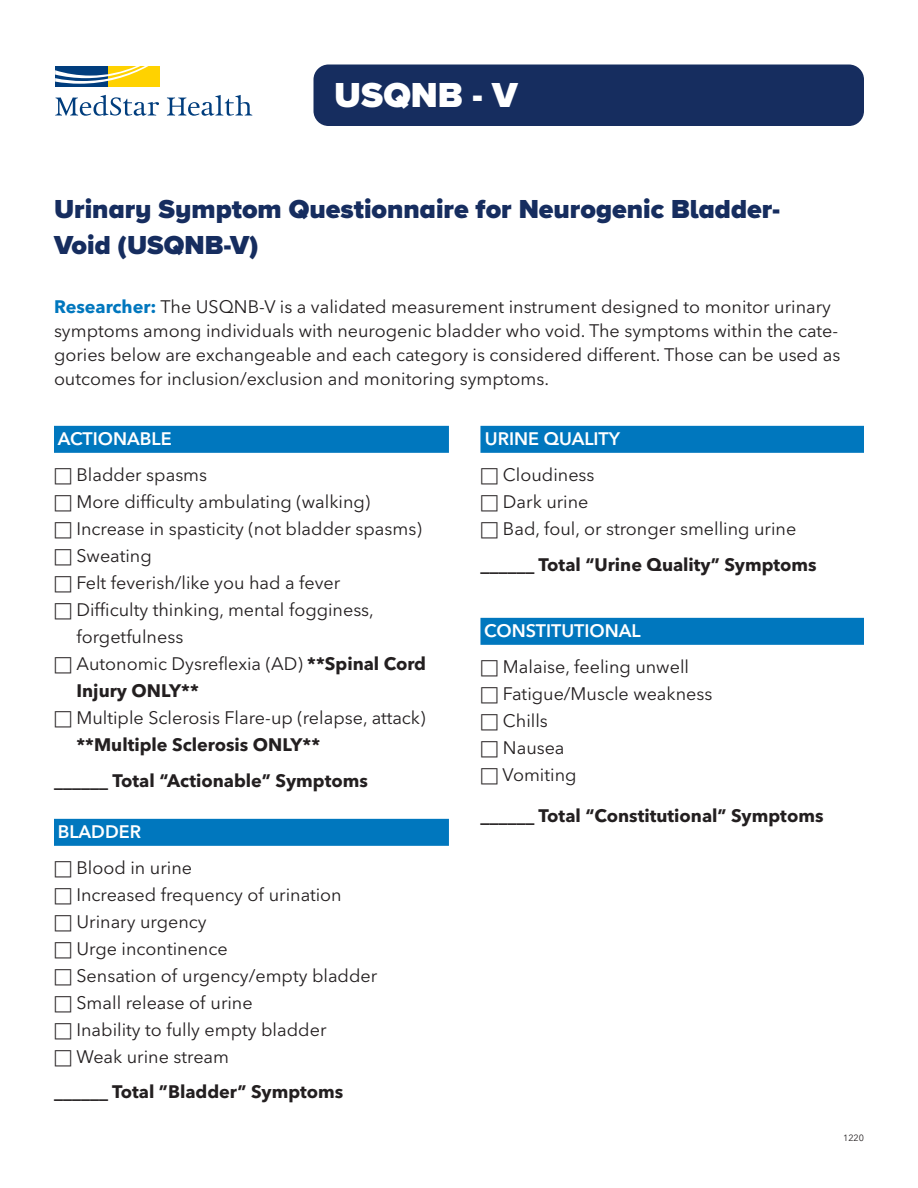
<style>
.page{position:relative;width:918px;height:1188px;background:#fff}
.page>*{position:absolute;margin:0;border:0;box-sizing:border-box;transform-origin:0 0}
.t1{font:900 36px "Proxima Nova A";color:#fff}
.t2{font:900 27px/36px "Proxima Nova A";color:#162d5f}
.t3{font:18px/27px "Avenir Next LT Pro";color:#231f20}
.t4{font:700 18px/34.5px "Avenir Next LT Pro";color:#231f20}
.t5{font:600 18px "Avenir Next";color:#fff}
.t6{font:9px "Avenir Next LT Pro";color:#231f20}
.s1{font-weight:700;color:#0077be}
.s2{font-family:"Universal Newswith Comm Pi"}
.s3{font-weight:700}
.s4{font-family:"Universal Newswith Comm Pi";font-weight:400}
.s5{font-weight:400}
</style>
<div class="page">
<div style="left:54px;top:426px;width:395px;height:27px;background:#0077be"></div>
<div style="left:54px;top:819px;width:395px;height:27px;background:#0077be"></div>
<div style="left:480px;top:426px;width:384px;height:27px;background:#0077be"></div>
<div style="left:480px;top:618px;width:384px;height:27px;background:#0077be"></div>
<svg style="left:55px;top:95px;width:104px;height:21px"></svg>
<svg style="left:167px;top:95px;width:85px;height:21px"></svg>
<div style="left:108px;top:66px;width:52px;height:21px;background:#ffd200"></div>
<div style="left:55px;top:66px;width:53px;height:21px;background:#003d7d"></div>
<svg style="left:55px;top:66px;width:94px;height:18px"></svg>
<div style="left:314px;top:65px;width:550px;height:61px;background:#162d5f;border-radius:15px"></div>
<h1 class="t1" style="left:334px;top:83px;width:185px">USQNB - V</h1>
<h2 class="t2" style="left:54px;top:193px;width:728px">Urinary Symptom Questionnaire for Neurogenic Bladder-<br>Void (USQNB-V)</h2>
<p class="t3" style="left:54px;top:296px;width:788px;line-height:24px"><span class="s1">Researcher:</span> The USQNB-V is a validated measurement instrument designed to monitor urinary symptoms among individuals with neurogenic bladder who void. The symptoms within the cate&shy;gories below are exchangeable and each category is considered different. Those can be used as outcomes for inclusion/exclusion and monitoring symptoms.</p>
<p class="t5" style="left:58px;top:429px;width:115px">ACTIONABLE</p>
<p class="t3" style="left:54px;top:463px;width:155px"><span class="s2">□</span> Bladder spasms</p>
<p class="t3" style="left:54px;top:490px;width:318px"><span class="s2">□</span> More difficulty ambulating (walking)</p>
<p class="t3" style="left:54px;top:517px;width:369px"><span class="s2">□</span> Increase in spasticity (not bladder spasms)</p>
<p class="t3" style="left:54px;top:544px;width:99px"><span class="s2">□</span> Sweating</p>
<p class="t3" style="left:54px;top:571px;width:288px"><span class="s2">□</span> Felt feverish/like you had a fever</p>
<p class="t3" style="left:76px;top:598px;width:299px;text-indent:-22px"><span class="s2">□</span> Difficulty thinking, mental fogginess, forgetfulness</p>
<p class="t3" style="left:76px;top:652px;width:351px;text-indent:-22px"><span class="s2">□</span> Autonomic Dysreflexia (AD) <span class="s3">**Spinal Cord<br>Injury ONLY**</span></p>
<p class="t3" style="left:76px;top:706px;width:351px;text-indent:-22px"><span class="s2">□</span> Multiple Sclerosis Flare-up (relapse, attack) <span class="s3">**Multiple Sclerosis ONLY**</span></p>
<p class="t4" style="left:54px;top:764px;width:315px">______ Total “Actionable” Symptoms</p>
<p class="t5" style="left:58px;top:822px;width:85px">BLADDER</p>
<p class="t3" style="left:54px;top:856px;width:140px"><span class="s2">□</span> Blood in urine</p>
<p class="t3" style="left:54px;top:883px;width:289px"><span class="s2">□</span> Increased frequency of urination</p>
<p class="t3" style="left:54px;top:910px;width:154px"><span class="s2">□</span> Urinary urgency</p>
<p class="t3" style="left:54px;top:937px;width:175px"><span class="s2">□</span> Urge incontinence</p>
<p class="t3" style="left:54px;top:964px;width:325px"><span class="s2">□</span> Sensation of urgency/empty bladder</p>
<p class="t3" style="left:54px;top:991px;width:200px"><span class="s2">□</span> Small release of urine</p>
<p class="t3" style="left:54px;top:1018px;width:274px"><span class="s2">□</span> Inability to fully empty bladder</p>
<p class="t4" style="left:54px;top:1040px;width:291px"><span class="s4">□</span> <span class="s5">Weak urine stream<br></span>______ Total ”Bladder” Symptoms</p>
<p class="t5" style="left:485px;top:429px;width:136px">URINE QUALITY</p>
<p class="t3" style="left:480px;top:463px;width:116px"><span class="s2">□</span> Cloudiness</p>
<p class="t3" style="left:480px;top:490px;width:110px"><span class="s2">□</span> Dark urine</p>
<p class="t4" style="left:480px;top:511px;width:338px;line-height:36px"><span class="s4">□</span> <span class="s5">Bad, foul, or stronger smelling urine </span>______ Total “Urine Quality” Symptoms</p>
<p class="t5" style="left:484px;top:621px;width:158px">CONSTITUTIONAL</p>
<p class="t3" style="left:480px;top:655px;width:210px"><span class="s2">□</span> Malaise, feeling unwell</p>
<p class="t3" style="left:480px;top:682px;width:234px"><span class="s2">□</span> Fatigue/Muscle weakness</p>
<p class="t3" style="left:480px;top:709px;width:69px"><span class="s2">□</span> Chills</p>
<p class="t3" style="left:480px;top:736px;width:86px"><span class="s2">□</span> Nausea</p>
<p class="t3" style="left:480px;top:763px;width:98px"><span class="s2">□</span> Vomiting</p>
<p class="t4" style="left:480px;top:798px;width:345px">______ Total “Constitutional” Symptoms</p>
<p class="t6" style="left:843px;top:1134px;width:22px">1220</p>
</div>
